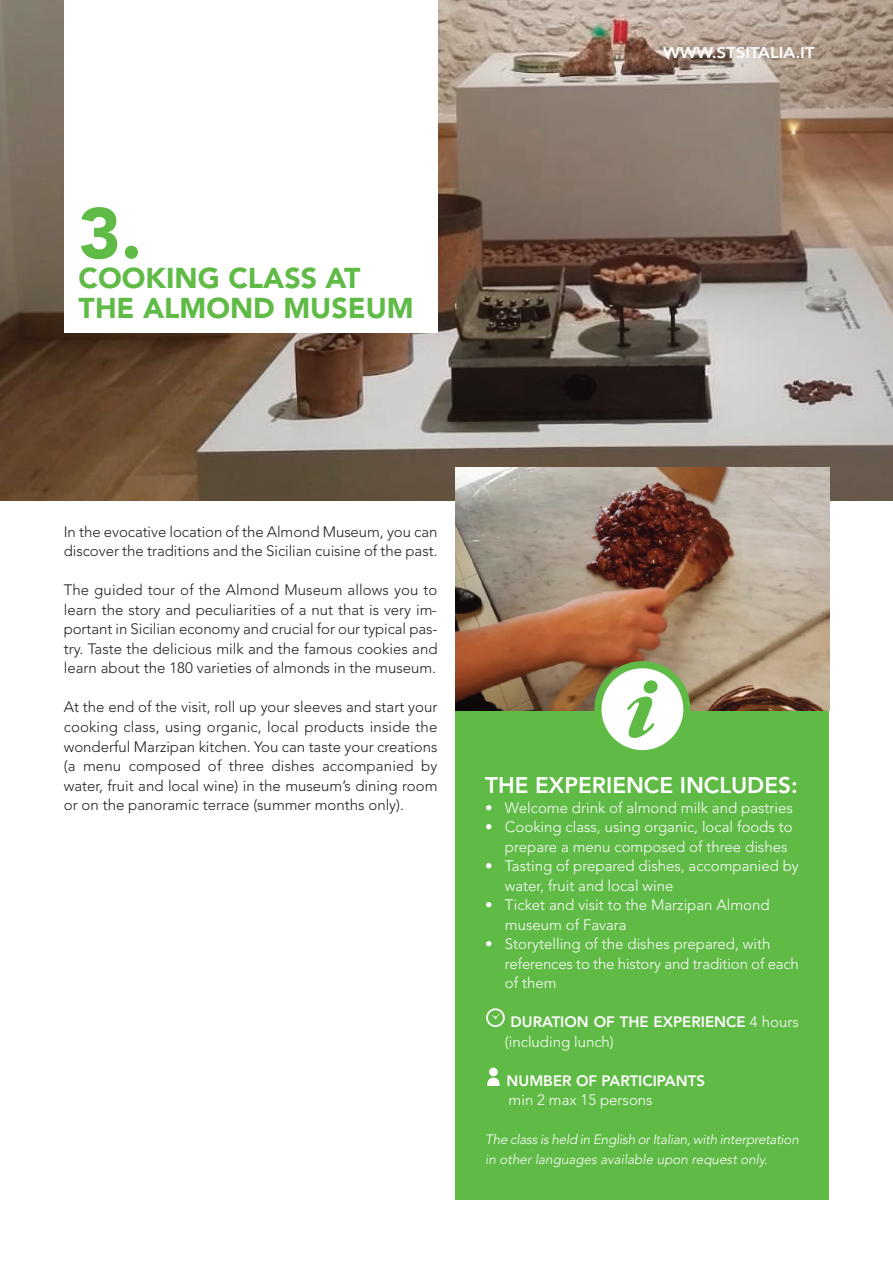
<style>
.page{position:relative;width:893px;height:1263px;background:#fff}
.page>*{position:absolute;margin:0;border:0;box-sizing:border-box;transform-origin:0 0}
.t1{font:900 71.25px "Avenir";color:#60bb46}
.t2{font:900 28.5px/30px "Avenir";color:#60bb46}
.t3{font:800 22.5px "Avenir";color:#fff}
.t4{font:800 15.45px "Avenir";letter-spacing:-.015em;color:#fff;scale:1.11 1}
.t5{font:300 15px/19.5px "Avenir";color:#231f20;text-align:justify}
.t6{font:300 15px/19.5px "Avenir";color:#fff}
.t7{font:800 15px/19.5px "Avenir";color:#fff}
.t8{font:italic 300 13.5px/19.5px "Avenir";letter-spacing:-.015em;color:#fff}
.s1{font-weight:300}
</style>
<div class="page">
<img style="left:0;top:0;width:893px;height:500px">
<img style="left:455px;top:468px;width:374px;height:243px">
<div style="left:455px;top:711px;width:374px;height:488px;background:#60bb46"></div>
<div style="left:489px;top:1068px;width:9px;height:8px;background:#fff;border-radius:50%"></div>
<svg style="left:487px;top:1077px;width:13px;height:9px"></svg>
<svg style="left:486px;top:1008px;width:19px;height:19px"></svg>
<div style="left:594px;top:661px;width:96px;height:96px;background:#60bb46;border-radius:50%"></div>
<div style="left:601px;top:668px;width:82px;height:82px;background:#fff;border-radius:50%"></div>
<svg style="left:627px;top:680px;width:31px;height:58px"></svg>
<div style="left:64px;top:0;width:373px;height:333px;background:#fff"></div>
<h1 class="t1" style="left:79px;top:204px;width:65px">3.</h1>
<h2 class="t2" style="left:79px;top:266px;width:337px">COOKING CLASS AT<br>THE ALMOND MUSEUM</h2>
<p class="t4" style="left:663px;top:46px;width:138px">WWW.STSITALIA.IT</p>
<p class="t5" style="left:64px;top:523px;width:375px">In the evocative location of the Almond Museum, you can discover the traditions and the Sicilian cuisine of the past.</p>
<p class="t5" style="left:64px;top:582px;width:375px">The guided tour of the Almond Museum allows you to learn the story and peculiarities of a nut that is very im&shy;portant in Sicilian economy and crucial for our typical pas&shy;try. Taste the delicious milk and the famous cookies and learn about the 180 varieties of almonds in the museum.</p>
<p class="t5" style="left:64px;top:699px;width:375px">At the end of the visit, roll up your sleeves and start your cooking class, using organic, local products inside the wonderful Marzipan kitchen. You can taste your creations (a menu composed of three dishes accompanied by water, fruit and local wine) in the museum’s dining room or on the panoramic terrace (summer months only).</p>
<h3 class="t3" style="left:485px;top:776px;width:314px">THE EXPERIENCE INCLUDES:</h3>
<p class="t6" style="left:485px;top:799px;width:309px">• Welcome drink of almond milk and pastries</p>
<p class="t6" style="left:505px;top:819px;width:289px;text-indent:-20px">• Cooking class, using organic, local foods to prepare a menu composed of three dishes</p>
<p class="t6" style="left:505px;top:858px;width:295px;text-indent:-20px">• Tasting of prepared dishes, accompanied by water, fruit and local wine</p>
<p class="t6" style="left:505px;top:897px;width:266px;text-indent:-20px">• Ticket and visit to the Marzipan Almond museum of Favara</p>
<p class="t6" style="left:505px;top:936px;width:296px;text-indent:-20px">• Storytelling of the dishes prepared, with references to the history and tradition of each of them</p>
<p class="t7" style="left:505px;top:1014px;width:295px;text-indent:6px">DURATION OF THE EXPERIENCE <span class="s1">4 hours (including lunch)</span></p>
<p class="t7" style="left:507px;top:1072px;width:200px">NUMBER OF PARTICIPANTS</p>
<p class="t6" style="left:509px;top:1092px;width:146px">min 2 max 15 persons</p>
<p class="t8" style="left:485px;top:1131px;width:315px">The class is held in English or Italian, with interpretation in other languages available upon request only.</p>
</div>
